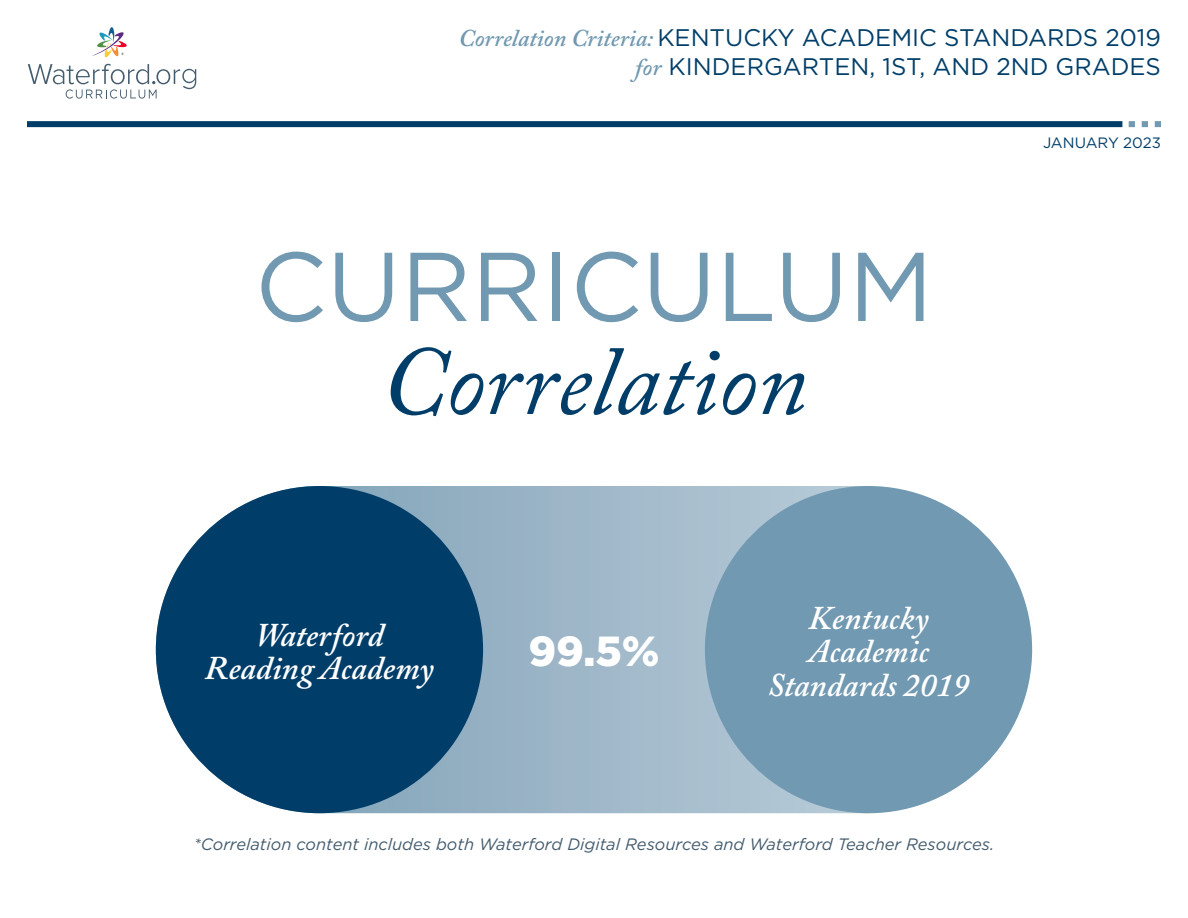
<style>
.page{position:relative;width:1188px;height:918px;background:#fff}
.page>*{position:absolute;margin:0;border:0;box-sizing:border-box;transform-origin:0 0}
.t1{font:italic 97.5px "Adobe Caslon Pro";color:#003e69}
.t2{font:97.5px "Gotham";color:#7199b1}
.t3{font:900 42px "Gotham";color:#fff}
.t4{font:italic 600 33px/33.6px "Adobe Caslon Pro";color:#fff;text-align:center}
.t5{font:24px/28.8px "Gotham";color:#003e69;text-align:right}
.t6{font:italic 16.5px "Gotham";color:#435b6d}
.t7{font:15px "Gotham";color:#003e69}
.s1{font-family:"Adobe Caslon Pro";font-weight:600;font-style:italic;color:#7199b1}
</style>
<div class="page">
<div style="left:27px;top:121px;width:1095px;height:6px;background:#003e69"></div>
<svg style="left:1129px;top:121px;width:6px;height:6px"></svg>
<svg style="left:1142px;top:121px;width:6px;height:6px"></svg>
<svg style="left:1155px;top:121px;width:6px;height:6px"></svg>
<svg style="left:156px;top:486px;width:700px;height:327px;background:#a8bece"></svg>
<div style="left:156px;top:486px;width:327px;height:327px;background:#003e69;border-radius:50%"></div>
<div style="left:705px;top:486px;width:327px;height:327px;background:#7199b1;border-radius:50%"></div>
<svg style="left:28px;top:64px;width:168px;height:35px"></svg>
<svg style="left:92px;top:27px;width:35px;height:31px"></svg>
<h3 class="t5" style="left:459px;top:23px;width:704px"><span class="s1">Correlation Criteria:</span> KENTUCKY ACADEMIC STANDARDS 2019 <span class="s1">for</span> KINDERGARTEN, 1ST, AND 2ND GRADES</h3>
<h1 class="t2" style="left:255px;top:224px;width:680px">CURRICULUM</h1>
<h1 class="t1" style="left:381px;top:323px;width:428px">Correlation</h1>
<p class="t7" style="left:1043px;top:133px;width:119px">JANUARY 2023</p>
<h3 class="t4" style="left:205px;top:617px;width:230px">Waterford<br>Reading Academy</h3>
<h2 class="t3" style="left:528px;top:623px;width:133px">99.5%</h2>
<h3 class="t4" style="left:767px;top:601px;width:204px">Kentucky<br>Academic<br>Standards 2019</h3>
<p class="t6" style="left:194px;top:834px;width:802px">*Correlation content includes both Waterford Digital Resources and Waterford Teacher Resources.</p>
</div>
